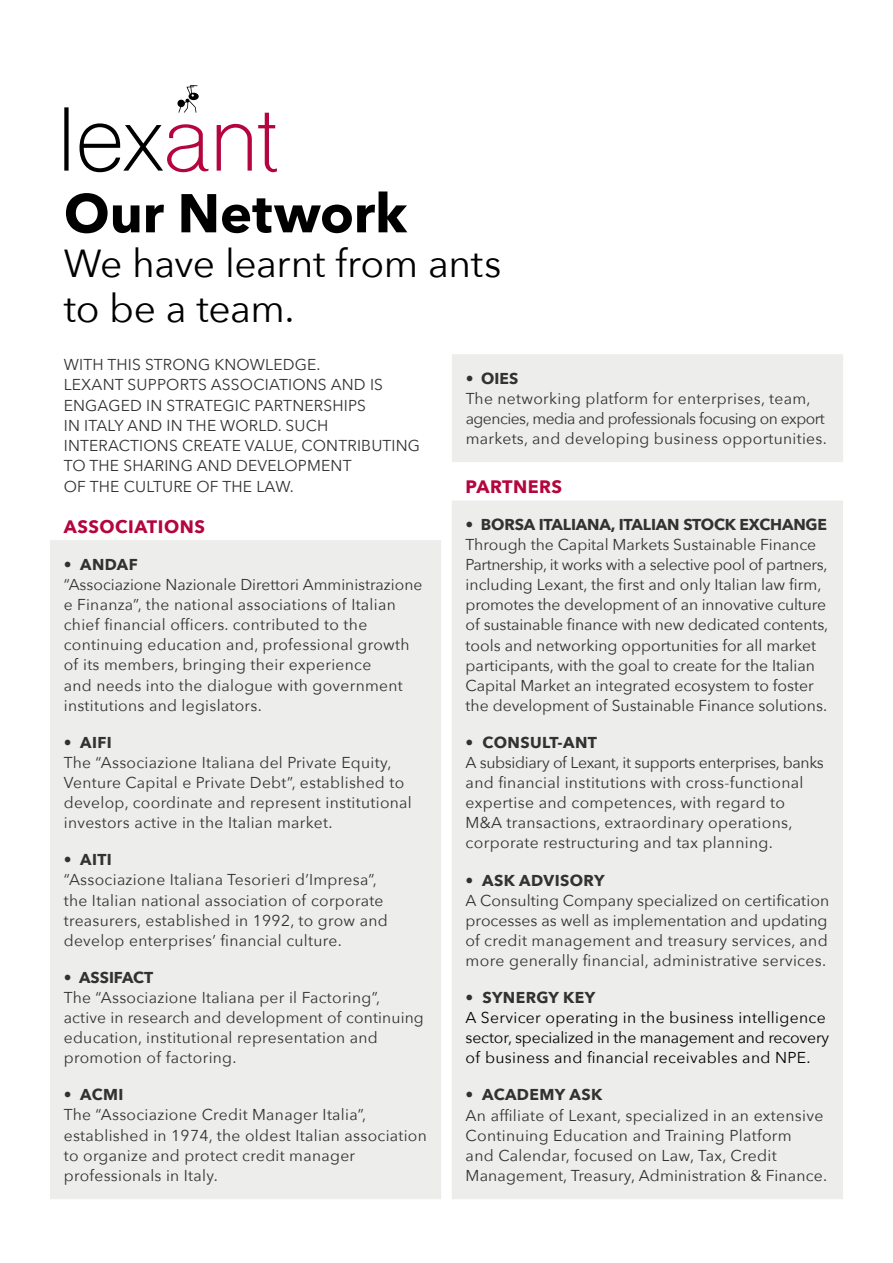
<style>
.page{position:relative;width:893px;height:1263px;background:#fff}
.page>*{position:absolute;margin:0;border:0;box-sizing:border-box;transform-origin:0 0}
.t1{font:700 54px "Avenir Next";color:#000}
.t2{font:39px/45px "Avenir Next";letter-spacing:-.01em;color:#000}
.t3{font:700 18px "Avenir Next";letter-spacing:.03em;color:#b4053e}
.t4{font:15.75px/20.1px "Avenir Next";letter-spacing:.02em;color:#333232}
.t5{font:15.75px/20.1px "Avenir Next";color:#333232}
.t6{font:15.75px/20.1px "Avenir Next";letter-spacing:.02em;color:#000}
.t7{font:700 15.75px "Avenir Next";letter-spacing:.015em;color:#333232}
.t8{font:700 15.75px "Avenir Next";letter-spacing:-.01em;color:#333232}
.s1{font-weight:700}
</style>
<div class="page">
<div style="left:452px;top:501px;width:391px;height:698px;background:#ededec"></div>
<div style="left:50px;top:540px;width:391px;height:659px;background:#ededec"></div>
<svg style="left:64px;top:85px;width:213px;height:87px"></svg>
<div style="left:452px;top:354px;width:391px;height:108px;background:#ededec"></div>
<h1 class="t1" style="left:64px;top:167px;width:345px">Our Network</h1>
<h2 class="t2" style="left:64px;top:240px;width:439px">We have learnt from ants to be a team.</h2>
<p class="t4" style="left:64px;top:354px;width:358px">WITH THIS STRONG KNOWLEDGE.<br>LEXANT SUPPORTS ASSOCIATIONS AND IS<br>ENGAGED IN STRATEGIC PARTNERSHIPS<br>IN ITALY AND IN THE WORLD. SUCH<br>INTERACTIONS CREATE VALUE, CONTRIBUTING<br>TO THE SHARING AND DEVELOPMENT<br>OF THE CULTURE OF THE LAW.</p>
<p class="t3" style="left:64px;top:511px;width:143px">ASSOCIATIONS</p>
<p class="t7" style="left:64px;top:551px;width:75px">• ANDAF</p>
<p class="t4" style="left:64px;top:574px;width:360px">“Associazione Nazionale Direttori Amministrazione e Finanza”, the national associations of Italian chief financial officers. contributed to the continuing education and, professional growth of its members, bringing their experience<br>and needs into the dialogue with government institutions and legislators.</p>
<p class="t7" style="left:64px;top:729px;width:50px">• AIFI</p>
<p class="t4" style="left:64px;top:752px;width:350px">The “Associazione Italiana del Private Equity, Venture Capital e Private Debt”, established to develop, coordinate and represent institutional investors active in the Italian market.</p>
<p class="t7" style="left:64px;top:846px;width:50px">• AITI</p>
<p class="t4" style="left:64px;top:869px;width:326px">“Associazione Italiana Tesorieri d’Impresa”, the Italian national association of corporate treasurers, established in 1992, to grow and develop enterprises’ financial culture.</p>
<p class="t4" style="left:64px;top:966px;width:362px">• <span class="s1">ASSIFACT<br></span>The “Associazione Italiana per il Factoring”, active in research and development of continuing education, institutional representation and promotion of factoring.</p>
<p class="t7" style="left:64px;top:1081px;width:61px">• ACMI</p>
<p class="t4" style="left:64px;top:1104px;width:365px">The “Associazione Credit Manager Italia”, established in 1974, the oldest Italian association to organize and protect credit manager professionals in Italy.</p>
<p class="t4" style="left:466px;top:367px;width:363px">• <span class="s1">OIES<br></span>The networking platform for enterprises, team, agencies, media and professionals focusing on export markets, and developing business opportunities.</p>
<p class="t3" style="left:466px;top:471px;width:98px">PARTNERS</p>
<p class="t8" style="left:466px;top:511px;width:363px">• BORSA ITALIANA, ITALIAN STOCK EXCHANGE</p>
<p class="t5" style="left:466px;top:534px;width:364px">Through the Capital Markets Sustainable Finance Partnership, it works with a selective pool of partners, including Lexant, the first and only Italian law firm, promotes the development of an innovative culture of sustainable finance with new dedicated contents, tools and networking opportunities for all market participants, with the goal to create for the Italian Capital Market an integrated ecosystem to foster the development of Sustainable Finance solutions.</p>
<p class="t7" style="left:466px;top:729px;width:133px">• CONSULT-ANT</p>
<p class="t4" style="left:466px;top:752px;width:360px">A subsidiary of Lexant, it supports enterprises, banks and financial institutions with cross-functional expertise and competences, with regard to M&amp;A transactions, extraordinary operations, corporate restructuring and tax planning.</p>
<p class="t7" style="left:466px;top:866px;width:141px">• ASK ADVISORY</p>
<p class="t4" style="left:466px;top:889px;width:365px;text-align:justify">A Consulting Company specialized on certification processes as well as implementation and updating of credit management and treasury services, and more generally financial, administrative services.</p>
<p class="t7" style="left:466px;top:984px;width:131px">• SYNERGY KEY</p>
<p class="t6" style="left:466px;top:1007px;width:365px">A Servicer operating in the business intelligence sector, specialized in the management and recovery of business and financial receivables and NPE.</p>
<p class="t7" style="left:466px;top:1081px;width:138px">• ACADEMY ASK</p>
<p class="t4" style="left:466px;top:1104px;width:363px">An affiliate of Lexant, specialized in an extensive Continuing Education and Training Platform<br>and Calendar, focused on Law, Tax, Credit Management, Treasury, Administration &amp; Finance.</p>
</div>
